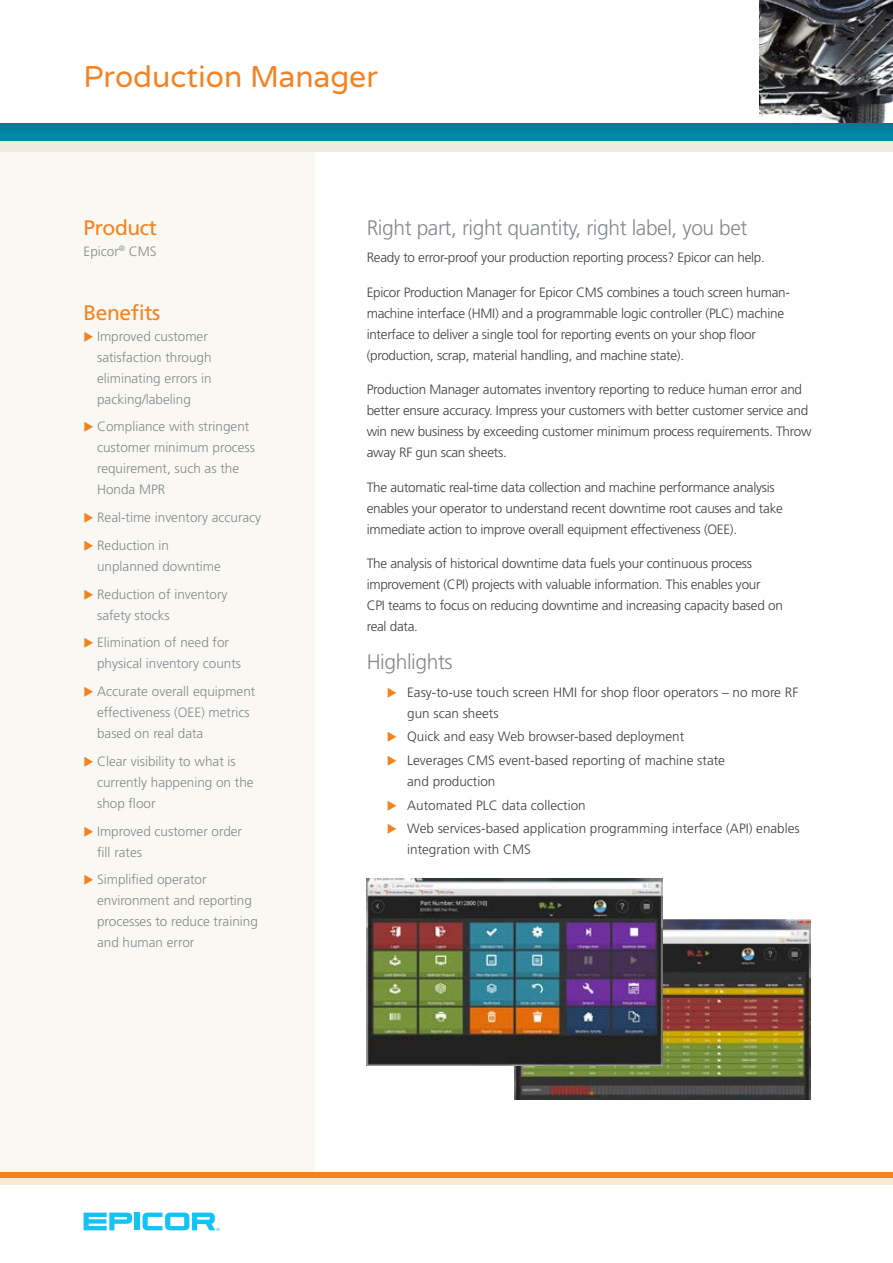
<style>
.page{position:relative;width:893px;height:1263px;background:#fff}
.page>*{position:absolute;margin:0;border:0;box-sizing:border-box;transform-origin:0 0}
.Title_Bar_-_Heading{font:30px "Varela Round";color:#f58220}
.Subheading{font:300 21px "Frutiger LT Std";letter-spacing:-.02em;color:#86898d}
.Bulleted_List_Title{font:21px "Frutiger LT Std";letter-spacing:-.02em;color:#f58220}
.Body_Copy{font:300 13.5px/21px "Frutiger LT Std";letter-spacing:-.02em;color:#414042}
.Product_Name{font:300 13.5px/21px "Frutiger LT Std";color:#86898d}
.Body_Copy-2{font:300 13.5px/21px "Frutiger LT Std";color:#414042}
</style>
<div class="page">
<div style="left:135px;top:1212px;width:5px;height:18px;background:#12c3f4"></div>
<svg style="left:84px;top:1212px;width:48px;height:18px"></svg>
<svg style="left:143px;top:1212px;width:77px;height:19px"></svg>
<div style="left:0;top:152px;width:315px;height:1020px;background:#f9f8f3"></div>
<div style="left:0;top:1172px;width:893px;height:6px;background:#f58220"></div>
<div style="left:0;top:1178px;width:893px;height:7px;background:#f0ede0"></div>
<img style="left:760px;top:0;width:133px;height:124px">
<img style="left:515px;top:919px;width:295px;height:181px">
<img style="left:367px;top:878px;width:296px;height:188px">
<div style="left:0;top:124px;width:893px;height:17px;background:linear-gradient(to right,#0084a2,#0084a2)"></div>
<div style="left:0;top:141px;width:893px;height:11px;background:#f0ede0"></div>
<p class="Title_Bar_-_Heading" style="left:84px;top:59px;width:296px">Production Manager</p>
<p class="Bulleted_List_Title" style="left:84px;top:215px;width:75px">Product</p>
<p class="Product_Name" style="left:84px;top:241px;width:75px">Epicor<sup>®</sup> CMS</p>
<p class="Bulleted_List_Title" style="left:84px;top:300px;width:78px">Benefits</p>
<p class="Product_Name" style="left:97px;top:326px;width:116px">Improved customer satisfaction through eliminating errors in packing/labeling</p>
<p class="Product_Name" style="left:97px;top:416px;width:160px">Compliance with stringent customer minimum process requirement, such as the<br>Honda MPR</p>
<p class="Product_Name" style="left:97px;top:507px;width:166px">Real-time inventory accuracy</p>
<p class="Product_Name" style="left:97px;top:535px;width:125px">Reduction in unplanned downtime</p>
<p class="Product_Name" style="left:97px;top:584px;width:132px">Reduction of inventory safety stocks</p>
<p class="Product_Name" style="left:97px;top:632px;width:146px">Elimination of need for physical inventory counts</p>
<p class="Product_Name" style="left:97px;top:681px;width:160px">Accurate overall equipment effectiveness (OEE) metrics based on real data</p>
<p class="Product_Name" style="left:97px;top:751px;width:158px">Clear visibility to what is currently happening on the shop floor</p>
<p class="Product_Name" style="left:97px;top:821px;width:147px">Improved customer order fill rates</p>
<p class="Product_Name" style="left:97px;top:869px;width:162px">Simplified operator environment and reporting processes to reduce training and human error</p>
<p class="Subheading" style="left:367px;top:215px;width:382px">Right part, right quantity, right label, you bet</p>
<p class="Body_Copy" style="left:367px;top:247px;width:400px">Ready to error-proof your production reporting process? Epicor can help.</p>
<p class="Body_Copy" style="left:367px;top:282px;width:425px">Epicor Production Manager for Epicor CMS combines a touch screen human&shy;machine interface (HMI) and a programmable logic controller (PLC) machine interface to deliver a single tool for reporting events on your shop floor (production, scrap, material handling, and machine state).</p>
<p class="Body_Copy" style="left:367px;top:379px;width:446px">Production Manager automates inventory reporting to reduce human error and better ensure accuracy. Impress your customers with better customer service and win new business by exceeding customer minimum process requirements. Throw away RF gun scan sheets.</p>
<p class="Body_Copy" style="left:367px;top:477px;width:418px">The automatic real-time data collection and machine performance analysis enables your operator to understand recent downtime root causes and take immediate action to improve overall equipment effectiveness (OEE).</p>
<p class="Body_Copy" style="left:367px;top:553px;width:418px">The analysis of historical downtime data fuels your continuous process improvement (CPI) projects with valuable information. This enables your<br>CPI teams to focus on reducing downtime and increasing capacity based on real data.</p>
<p class="Subheading" style="left:367px;top:650px;width:88px">Highlights</p>
<p class="Body_Copy-2" style="left:407px;top:682px;width:393px">Easy-to-use touch screen HMI for shop floor operators – no more RF gun scan sheets</p>
<p class="Body_Copy-2" style="left:407px;top:726px;width:279px">Quick and easy Web browser-based deployment</p>
<p class="Body_Copy-2" style="left:407px;top:750px;width:319px">Leverages CMS event-based reporting of machine state and production</p>
<p class="Body_Copy-2" style="left:407px;top:795px;width:180px">Automated PLC data collection</p>
<p class="Body_Copy-2" style="left:407px;top:818px;width:394px">Web services-based application programming interface (API) enables integration with CMS</p>
</div>
